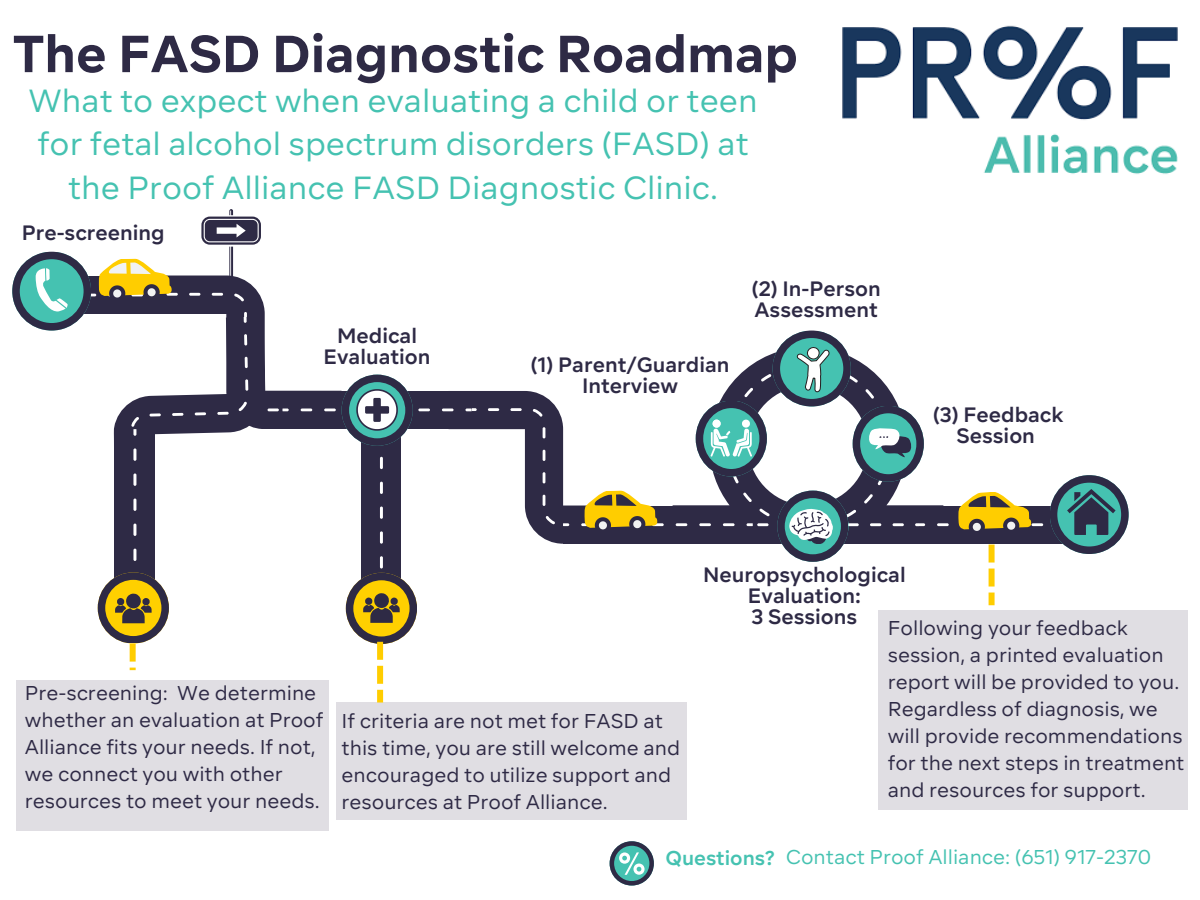
<style>
.page{position:relative;width:1200px;height:900px;background:#fff}
.page>*{position:absolute;margin:0;border:0;box-sizing:border-box;transform-origin:0 0}
.t1{font:700 52px "Segma";color:#2e2a45}
.t2{font:32px/43.6px "Segma";color:#45c2b1;text-align:center}
.t3{font:600 20.8px/21px "Segma";color:#2e2a45;text-align:center}
.t4{font:20px/27px "Segma";color:#2e2a45}
.t5{font:20px "Segma";color:#45c2b1}
.s1{font-weight:600}
</style>
<div class="page">
<svg style="left:766px;top:364px;width:7px;height:163px"></svg>
<img style="left:842px;top:25px;width:336px;height:149px">
<svg style="left:610px;top:841px;width:44px;height:45px"></svg>
<div style="left:879px;top:610px;width:309px;height:200px;background:#e0dee3"></div>
<div style="left:337px;top:703px;width:350px;height:117px;background:#e0dee3"></div>
<div style="left:16px;top:681px;width:313px;height:150px;background:#e0dee3"></div>
<svg style="left:12px;top:209px;width:754px;height:494px"></svg>
<svg style="left:773px;top:331px;width:356px;height:274px"></svg>
<h1 class="t1" style="left:13px;top:19px;width:787px">The FASD Diagnostic Roadmap</h1>
<h2 class="t2" style="left:28px;top:78px;width:731px">What to expect when evaluating a child or teen for fetal alcohol spectrum disorders (FASD) at the Proof Alliance FASD Diagnostic Clinic.</h2>
<p class="t3" style="left:22px;top:221px;width:144px">Pre-screening</p>
<p class="t3" style="left:324px;top:325px;width:109px">Medical<br>Evaluation</p>
<p class="t3" style="left:531px;top:353px;width:201px">(1) Parent/Guardian<br>Interview</p>
<p class="t3" style="left:752px;top:278px;width:131px;text-align:left">(2) In-Person<br>Assessment</p>
<p class="t3" style="left:933px;top:404px;width:132px">(3) Feedback<br>Session</p>
<p class="t4" style="left:25px;top:679px;width:300px">Pre-screening: We determine whether an evaluation at Proof<br>Alliance fits your needs. If not, we connect you with other resources to meet your needs.</p>
<p class="t4" style="left:342px;top:707px;width:340px">If criteria are not met for FASD at this time, you are still welcome and encouraged to utilize support and resources at Proof Alliance.</p>
<p class="t3" style="left:703px;top:564px;width:204px">Neuropsychological<br>Evaluation:<br>3 Sessions</p>
<p class="t4" style="left:888px;top:614px;width:298px">Following your feedback session, a printed evaluation report will be provided to you.<br>Regardless of diagnosis, we will provide recommendations for the next steps in treatment and resources for support.</p>
<p class="t5" style="left:665px;top:844px;width:488px"><span class="s1">Questions?</span> Contact Proof Alliance: (651) 917-2370</p>
</div>
